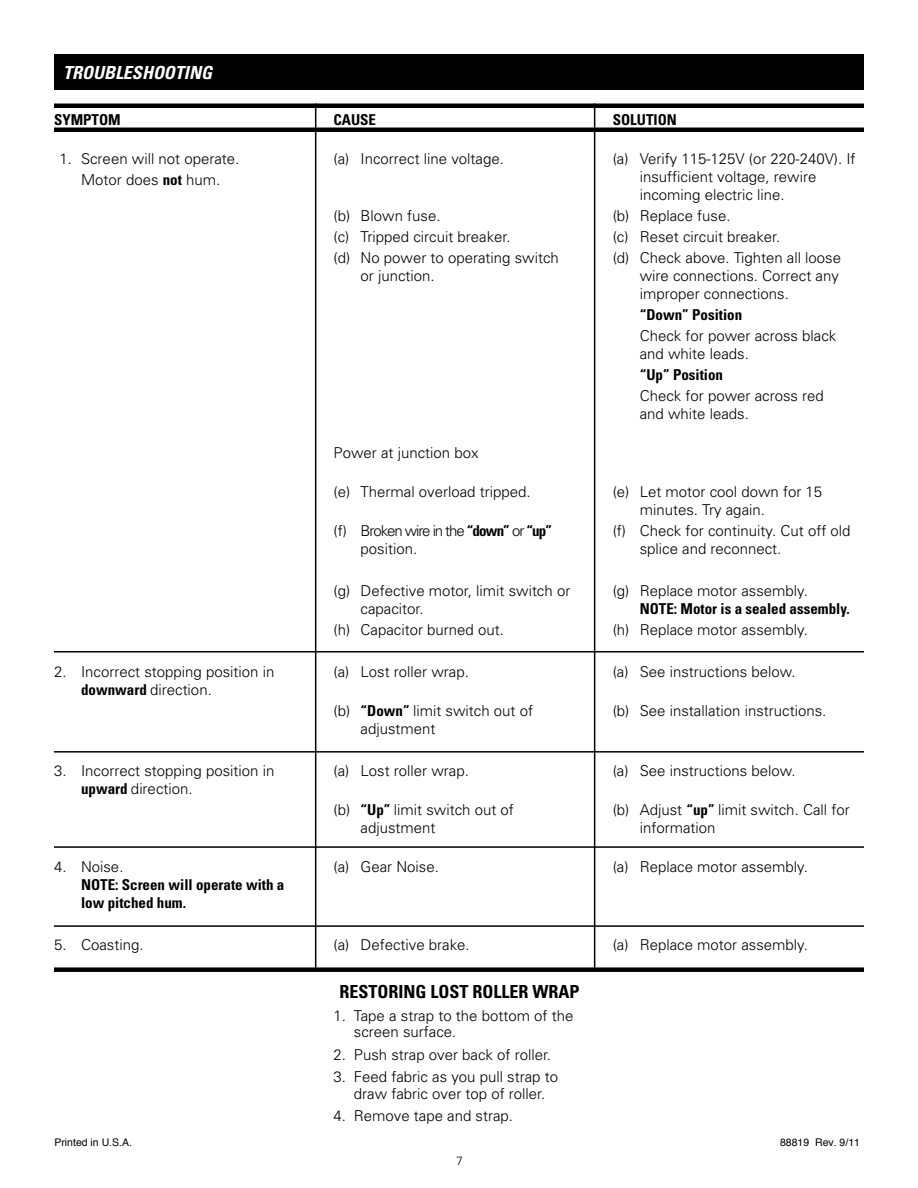
<style>
.page{position:relative;width:918px;height:1188px;background:#fff}
.page>*{position:absolute;margin:0;border:0;box-sizing:border-box;transform-origin:0 0}
.t1{font:700 condensed 18px "Univers";color:#000}
.t2{font:italic 700 condensed 18px "Univers";color:#fff}
.t3{font:300 15px/18px "Univers";color:#000}
.t4{font:700 condensed 15px/18px "Univers";color:#000}
.t5{font:300 15px/18px "Univers";letter-spacing:-.07em;color:#000}
.t6{font:300 12px "Univers";color:#000}
.t7{font:10.5px "Helvetica";color:#000}
.s1{font-weight:700;font-stretch:condensed}
</style>
<div class="page">
<div style="left:54px;top:54px;width:810px;height:36px;background:#000"></div>
<hr style="left:54px;top:104px;width:810px;height:4px;background:#000">
<hr style="left:54px;top:128px;width:810px;height:4px;background:#000">
<div style="left:54px;top:967px;width:810px;height:5px;background:#000"></div>
<hr style="left:54px;top:925px;width:810px;height:2px;background:#000">
<hr style="left:315px;top:103px;width:1px;height:867px;background:#000">
<hr style="left:594px;top:103px;width:1px;height:867px;background:#000">
<hr style="left:54px;top:751px;width:810px;height:2px;background:#000">
<hr style="left:54px;top:846px;width:810px;height:2px;background:#000">
<hr style="left:54px;top:651px;width:810px;height:1px;background:#000">
<p class="t2" style="left:63px;top:62px;width:151px">TROUBLESHOOTING</p>
<p class="t4" style="left:54px;top:110px;width:19px">Symptom</p>
<p class="t3" style="left:59px;top:147px;width:181px;line-height:21px;text-align:center">1. Screen will not operate.<br>Motor does <span class="s1">not</span> hum.</p>
<p class="t3" style="left:81px;top:662px;width:195px;text-indent:-27px">2. Incorrect stopping position in <span class="s1">downward</span> direction.</p>
<p class="t3" style="left:81px;top:761px;width:195px;text-indent:-27px">3. Incorrect stopping position in <span class="s1">upward</span> direction.</p>
<p class="t3" style="left:54px;top:857px;width:71px">4. Noise.</p>
<p class="t4" style="left:81px;top:875px;width:205px">NOTE: Screen will operate with a low pitched hum.</p>
<p class="t3" style="left:54px;top:935px;width:91px">5. Coasting.</p>
<p class="t4" style="left:334px;top:110px;width:18px">Cause</p>
<p class="t3" style="left:334px;top:149px;width:172px">(a) Incorrect line voltage.</p>
<p class="t3" style="left:334px;top:204px;width:227px;line-height:21px">(b) Blown fuse.<br>(c) Tripped circuit breaker.<br>(d) N o power to operating switch</p>
<p class="t3" style="left:361px;top:266px;width:76px">or junction.</p>
<p class="t3" style="left:334px;top:443px;width:147px">Power at junction box</p>
<p class="t3" style="left:334px;top:482px;width:199px">(e) Thermal overload tripped.</p>
<p class="t5" style="left:361px;top:521px;width:193px;text-indent:-27px">(f) Broken wire in the <span class="s1">“down”</span> or <span class="s1">“up” </span>position.</p>
<p class="t3" style="left:361px;top:581px;width:211px;text-indent:-27px">(g) Defective motor, limit switch or capacitor.</p>
<p class="t3" style="left:334px;top:620px;width:172px">(h) Capacitor burned out.</p>
<p class="t3" style="left:334px;top:662px;width:137px">(a) Lost roller wrap.</p>
<p class="t3" style="left:361px;top:701px;width:174px;text-indent:-27px">(b) <span class="s1">“Down”</span> limit switch out of adjustment</p>
<p class="t3" style="left:334px;top:761px;width:137px">(a) Lost roller wrap.</p>
<p class="t3" style="left:361px;top:800px;width:155px;text-indent:-27px">(b) <span class="s1">“Up”</span> limit switch out of adjustment</p>
<p class="t3" style="left:334px;top:857px;width:107px">(a) Gear Noise.</p>
<p class="t3" style="left:334px;top:935px;width:138px">(a) Defective brake.</p>
<p class="t1" style="left:340px;top:981px;width:242px">RESTORING LOST ROLLER WRAP</p>
<p class="t3" style="left:354px;top:1007px;width:221px;line-height:16.5px;text-indent:-20px">1. Tape a strap to the bottom of the screen surface.</p>
<p class="t3" style="left:334px;top:1045px;width:219px">2. Push strap over back of roller.</p>
<p class="t3" style="left:334px;top:1068px;width:226px;line-height:16.5px;text-align:center">3. Feed fabric as you pull strap to draw fabric over top of roller.</p>
<p class="t3" style="left:334px;top:1106px;width:181px">4. Remove tape and strap.</p>
<p class="t4" style="left:613px;top:110px;width:18px">Solution</p>
<p class="t3" style="left:640px;top:149px;width:217px;text-indent:-27px">(a) Verify 115-125V (or 220-240V). If insufficient voltage, rewire incoming electric line.</p>
<p class="t3" style="left:613px;top:204px;width:230px;line-height:21px">(b) Replace fuse.<br>(c) Reset circuit breaker.<br>(d) Check above. Tighten all loose</p>
<p class="t3" style="left:640px;top:266px;width:201px">wire connections. Correct any improper connections.</p>
<p class="t4" style="left:640px;top:305px;width:104px">“Down” Position</p>
<p class="t3" style="left:640px;top:326px;width:198px">Check for power across black and white leads.</p>
<p class="t4" style="left:640px;top:365px;width:85px">“Up” Position</p>
<p class="t3" style="left:640px;top:386px;width:186px">Check for power across red and white leads.</p>
<p class="t3" style="left:640px;top:482px;width:184px;text-indent:-27px">(e) Let motor cool down for 15 minutes. Try again.</p>
<p class="t3" style="left:640px;top:521px;width:212px;text-indent:-27px">(f) Check for continuity. Cut off old splice and reconnect.</p>
<p class="t3" style="left:613px;top:581px;width:197px">(g) Replace motor assembly.</p>
<p class="t4" style="left:640px;top:599px;width:212px">NOTE: Motor is a sealed assembly.</p>
<p class="t3" style="left:613px;top:620px;width:197px">(h) Replace motor assembly.</p>
<p class="t3" style="left:613px;top:662px;width:184px">(a) See instructions below.</p>
<p class="t3" style="left:613px;top:701px;width:215px">(b) See installation instructions.</p>
<p class="t3" style="left:613px;top:761px;width:184px">(a) See instructions below.</p>
<p class="t3" style="left:640px;top:800px;width:211px;text-indent:-27px">(b) Adjust <span class="s1">“up”</span> limit switch. Call for information</p>
<p class="t3" style="left:613px;top:857px;width:197px">(a) Replace motor assembly.</p>
<p class="t3" style="left:613px;top:935px;width:197px">(a) Replace motor assembly.</p>
<p class="t7" style="left:54px;top:1134px;width:79px">Printed in U.S.A.</p>
<p class="t7" style="left:780px;top:1134px;width:81px">88819 Rev. 9/11</p>
<p class="t6" style="left:456px;top:1154px;width:8px">7</p>
</div>
